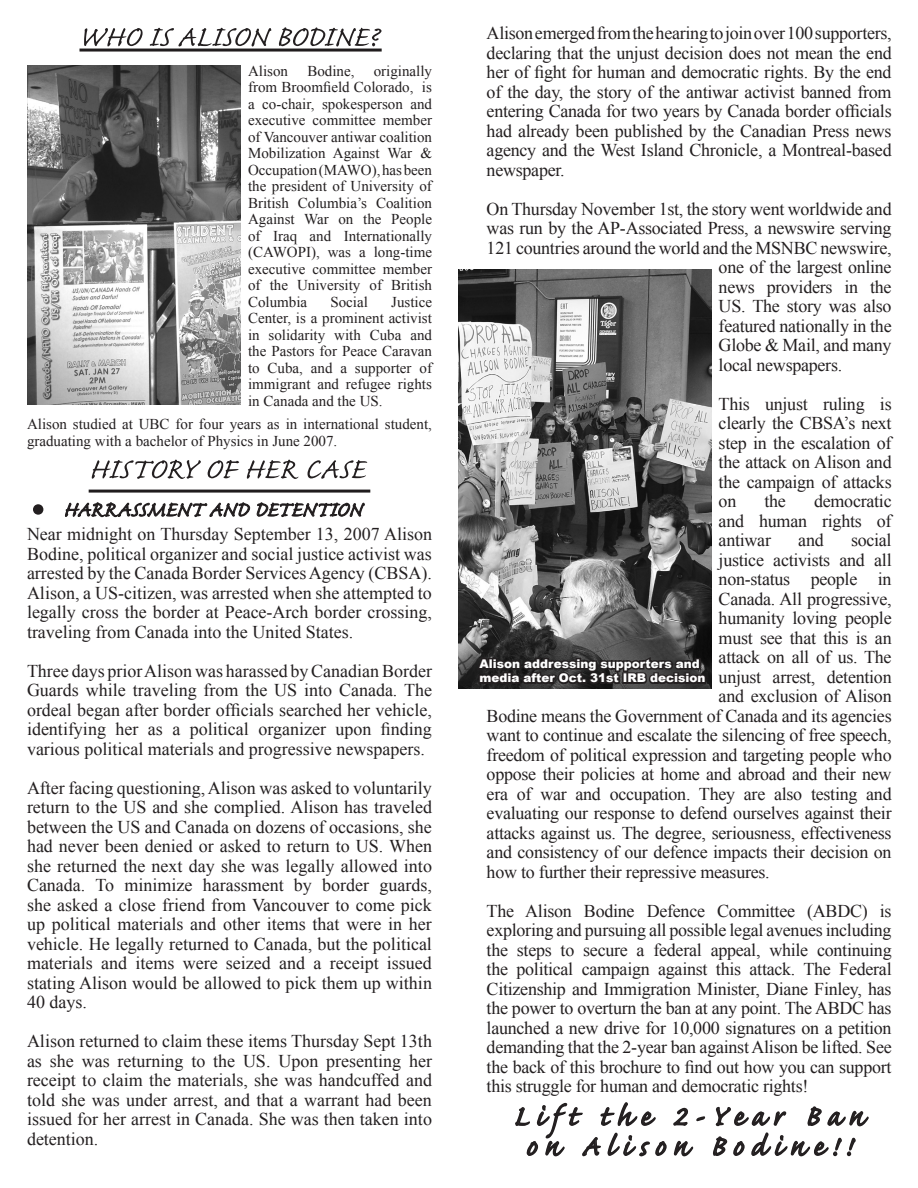
<style>
.page{position:relative;width:918px;height:1188px;background:#fff}
.page>*{position:absolute;margin:0;border:0;box-sizing:border-box;transform-origin:0 0}
.t1{font:36px/30px "Caflisch Script Pro";letter-spacing:.21em;color:#231f20;text-align:center}
.t2{font:18px/19.5px "Times New Roman";letter-spacing:-.015em;color:#231f20;text-align:justify}
.t3{font:15px/16.5px "Times New Roman";color:#231f20;text-align:justify}
.t4{font:900 12px "Arial";color:#fff}
</style>
<div class="page">
<img style="left:27px;top:65px;width:214px;height:340px">
<hr style="left:80px;top:49px;width:302px;height:3px;background:#201c1d">
<hr style="left:89px;top:490px;width:281px;height:3px;background:#201c1d">
<svg style="left:33px;top:504px;width:10px;height:11px"></svg>
<svg style="left:65px;top:502px;width:300px;height:16px"></svg>
<svg style="left:92px;top:460px;width:275px;height:19px"></svg>
<svg style="left:84px;top:27px;width:298px;height:19px"></svg>
<img style="left:459px;top:269px;width:253px;height:419px">
<svg style="left:475px;top:651px;width:233px;height:38px;background:#2d2b2c"></svg>
<svg style="left:673px;top:1107px;width:15px;height:19px"></svg>
<svg style="left:697px;top:1116px;width:9px;height:6px"></svg>
<svg style="left:515px;top:1102px;width:152px;height:55px"></svg>
<svg style="left:675px;top:1140px;width:18px;height:17px"></svg>
<svg style="left:713px;top:1106px;width:155px;height:51px"></svg>
<p class="t3" style="left:248px;top:62px;width:42px">Alison</p>
<p class="t3" style="left:307px;top:62px;width:49px">Bodine,</p>
<p class="t3" style="left:248px;top:62px;width:185px;text-indent:126px">originally from Broomfield Colorado, is a co-chair, spokesperson and executive committee member of Vancouver antiwar coalition Mobilization Against War &amp; Occupation (MAWO), has been the president of University of British Columbia’s Coalition Against War on the People of Iraq and Internationally (CAWOPI), was a long-time executive committee member of the University of British Columbia</p>
<p class="t3" style="left:248px;top:293px;width:185px;text-indent:143px">Justice Center, is a prominent activist in solidarity with Cuba and the Pastors for Peace Caravan to Cuba, and a supporter of immigrant and refugee rights in Canada and the US.</p>
<p class="t3" style="left:27px;top:416px;width:407px">Alison studied at UBC for four years as in international student, graduating with a bachelor of Physics in June 2007.</p>
<p class="t3" style="left:330px;top:293px;width:39px">Social</p>
<p class="t2" style="left:27px;top:524px;width:407px">Near midnight on Thursday September 13, 2007 Alison Bodine, political organizer and social justice activist was arrested by the Canada Border Services Agency (CBSA).<br>Alison, a US-citizen, was arrested when she attempted to legally cross the border at Peace-Arch border crossing, traveling from Canada into the United States.</p>
<p class="t2" style="left:27px;top:660px;width:407px">Three days prior Alison was harassed by Canadian Border Guards while traveling from the US into Canada. The ordeal began after border officials searched her vehicle, identifying her as a political organizer upon finding various political materials and progressive newspapers.</p>
<p class="t2" style="left:27px;top:777px;width:407px">After facing questioning, Alison was asked to voluntarily return to the US and she complied. Alison has traveled between the US and Canada on dozens of occasions, she had never been denied or asked to return to US. When she returned the next day she was legally allowed into Canada. To minimize harassment by border guards, she asked a close friend from Vancouver to come pick up political materials and other items that were in her vehicle. He legally returned to Canada, but the political materials and items were seized and a receipt issued stating Alison would be allowed to pick them up within 40 days.</p>
<p class="t2" style="left:27px;top:1031px;width:407px">Alison returned to claim these items Thursday Sept 13th as she was returning to the US. Upon presenting her receipt to claim the materials, she was handcuffed and told she was under arrest, and that a warrant had been issued for her arrest in Canada. She was then taken into detention.</p>
<p class="t2" style="left:487px;top:23px;width:407px">Alison emerged from the hearing to join over 100 supporters, declaring that the unjust decision does not mean the end her of fight for human and democratic rights. By the end of the day, the story of the antiwar activist banned from entering Canada for two years by Canada border officials had already been published by the Canadian Press news agency and the West Island Chronicle, a Montreal-based newspaper.</p>
<p class="t2" style="left:487px;top:199px;width:407px">On Thursday November 1st, the story went worldwide and</p>
<p class="t2" style="left:487px;top:218px;width:406px">was run by the AP-Associated Press, a newswire serving</p>
<p class="t2" style="left:487px;top:238px;width:407px">121 countries around the world and the MSNBC newswire,</p>
<p class="t2" style="left:719px;top:257px;width:175px">one of the largest online</p>
<p class="t2" style="left:719px;top:277px;width:174px">news providers in the</p>
<p class="t2" style="left:719px;top:296px;width:175px">US. The story was also</p>
<p class="t2" style="left:719px;top:316px;width:175px">featured nationally in the</p>
<p class="t2" style="left:719px;top:335px;width:175px">Globe &amp; Mail, and many</p>
<p class="t2" style="left:719px;top:355px;width:125px">local newspapers.</p>
<p class="t2" style="left:719px;top:394px;width:175px">This unjust ruling is clearly the CBSA’s next step in the escalation of the attack on Alison and the campaign of attacks on</p>
<p class="t2" style="left:719px;top:491px;width:175px;text-indent:95px">democratic and human rights of antiwar</p>
<p class="t2" style="left:765px;top:491px;width:23px">the</p>
<p class="t2" style="left:798px;top:530px;width:27px">and</p>
<p class="t2" style="left:851px;top:530px;width:42px">social</p>
<p class="t2" style="left:719px;top:550px;width:175px">justice activists and all</p>
<p class="t2" style="left:719px;top:569px;width:175px">non-status people in</p>
<p class="t2" style="left:719px;top:589px;width:175px">Canada. All progressive,</p>
<p class="t2" style="left:719px;top:608px;width:175px">humanity loving people</p>
<p class="t2" style="left:719px;top:628px;width:175px">must see that this is an</p>
<p class="t2" style="left:719px;top:647px;width:175px">attack on all of us. The</p>
<p class="t2" style="left:719px;top:667px;width:175px">unjust arrest, detention</p>
<p class="t2" style="left:719px;top:686px;width:175px">and exclusion of Alison</p>
<p class="t2" style="left:487px;top:706px;width:407px">Bodine means the Government of Canada and its agencies</p>
<p class="t2" style="left:487px;top:725px;width:407px">want to continue and escalate the silencing of free speech,</p>
<p class="t2" style="left:487px;top:745px;width:407px">freedom of political expression and targeting people who</p>
<p class="t2" style="left:487px;top:764px;width:406px">oppose their policies at home and abroad and their new</p>
<p class="t2" style="left:487px;top:784px;width:407px">era of war and occupation. They are also testing and</p>
<p class="t2" style="left:487px;top:803px;width:407px">evaluating our response to defend ourselves against their</p>
<p class="t2" style="left:487px;top:823px;width:407px">attacks against us. The degree, seriousness, effectiveness</p>
<p class="t2" style="left:487px;top:842px;width:407px">and consistency of our defence impacts their decision on</p>
<p class="t2" style="left:487px;top:862px;width:285px">how to further their repressive measures.</p>
<p class="t2" style="left:487px;top:901px;width:407px">The Alison Bodine Defence Committee (ABDC) is exploring and pursuing all possible legal avenues including the steps to secure a federal appeal, while continuing the political campaign against this attack. The Federal Citizenship and Immigration Minister, Diane Finley, has the power to overturn the ban at any point. The ABDC has launched a new drive for 10,000 signatures on a petition demanding that the 2-year ban against Alison be lifted. See the back of this brochure to find out how you can support this struggle for human and democratic rights!</p>
<p class="t4" style="left:479px;top:655px;width:222px">Alison addressing supporters and</p>
<p class="t4" style="left:479px;top:669px;width:227px">media after Oct. 31st IRB decision</p>
<p class="t1" style="left:514px;top:1105px;width:351px">Lift the 2-Year Ban on Alison Bodine!!</p>
</div>
